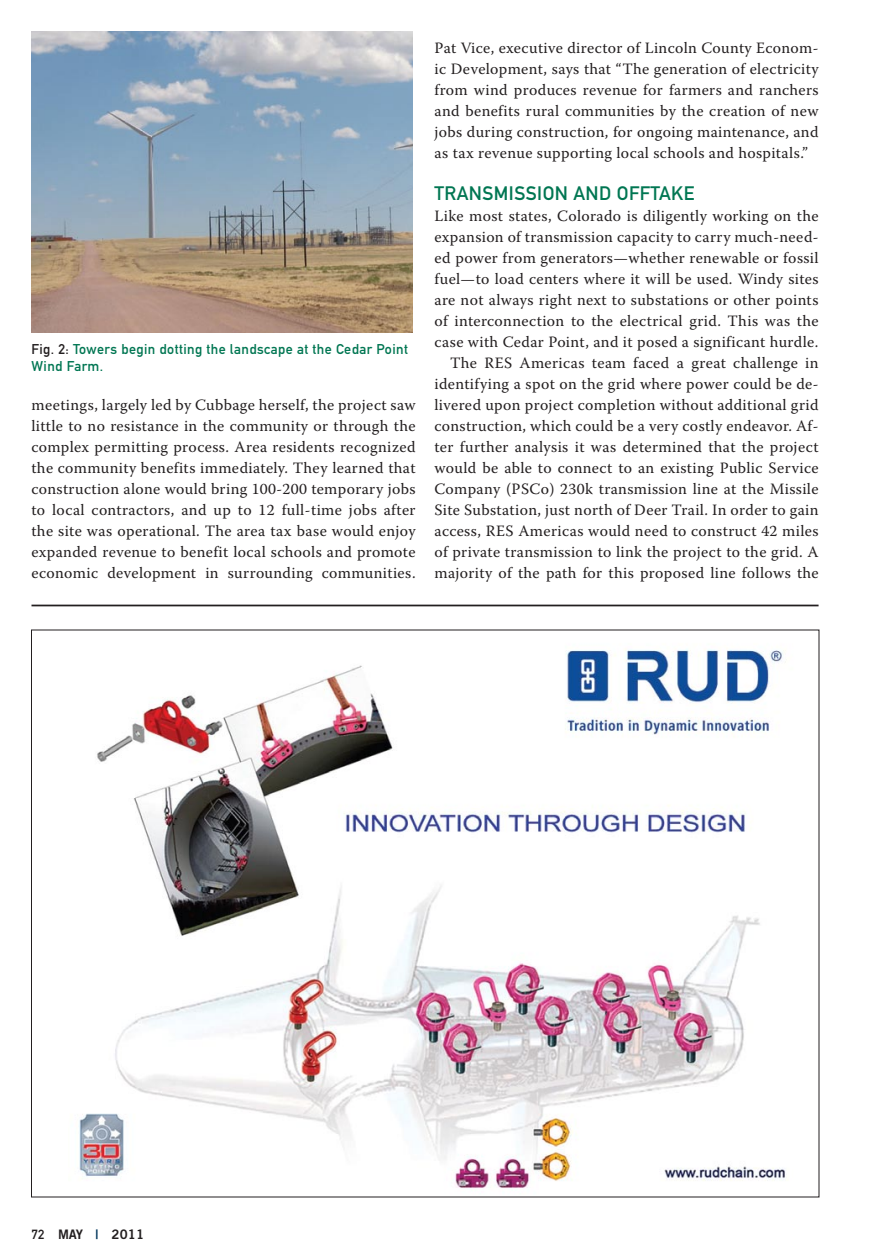
<style>
.page{position:relative;width:882px;height:1260px;background:#fff}
.page>*{position:absolute;margin:0;border:0;box-sizing:border-box;transform-origin:0 0}
.t1{font:19.25px "DIN Mittelschrift Alternate";letter-spacing:.02em;color:#007652}
.t2{font:15.75px/21px "Warnock Pro";letter-spacing:.02em;color:#231f20;text-align:justify}
.t3{font:14px/17.5px "DIN Mittelschrift Alternate";letter-spacing:.03em;color:#007652}
.t4{font:13.12px "Trade Gothic Bold Two";letter-spacing:.02em;color:#231f20}
.s1{color:#231f20}
.s2{font-family:"DIN Mittelschrift Alternate"}
.s3{color:#00355b}
</style>
<div class="page">
<img style="left:32px;top:32px;width:381px;height:300px">
<img style="left:79px;top:649px;width:707px;height:539px">
<hr style="left:32px;top:605px;width:787px;height:1px;background:#231f20">
<p class="t3" style="left:32px;top:340px;width:378px"><span class="s1">Fig. 2:</span> Towers begin dotting the landscape at the Cedar Point<br>Wind Farm.</p>
<p class="t2" style="left:32px;top:394px;width:386px">meetings, largely led by Cubbage herself, the project saw little to no resistance in the community or through the complex permitting process. Area residents recognized the community benefits immediately. They learned that construction alone would bring 100-200 temporary jobs to local contractors, and up to 12 full-time jobs after the site was operational. The area tax base would enjoy expanded revenue to benefit local schools and promote economic development in surrounding communities.</p>
<p class="t2" style="left:434px;top:37px;width:386px">Pat Vice, executive director of Lincoln County Econom&shy;ic Development, says that “The generation of electricity from wind produces revenue for farmers and ranchers and benefits rural communities by the creation of new jobs during construction, for ongoing maintenance, and as tax revenue supporting local schools and hospitals.”</p>
<p class="t1" style="left:434px;top:181px;width:194px">Transmission and Offt</p>
<p class="t1" style="left:659px;top:181px;width:37px">ake</p>
<p class="t2" style="left:434px;top:205px;width:386px;text-align:right">Like most states, Colorado is diligently working on the expansion of transmission capacity to carry much-need&shy;ed power from generators—whether renewable or fossil fuel—to load centers where it will be used. Windy sites are not always right next to substations or other points of interconnection to the electrical grid. This was the case with Cedar Point, and it posed a significant hurdle.<br>The RES Americas team faced a great challenge in identifying a spot on the grid where power could be de&shy;livered upon project completion without additional grid construction, which could be a very costly endeavor. Af&shy;ter further analysis it was determined that the project would be able to connect to an existing Public Service Company (PSCo) 230k transmission line at the Missile Site Substation, just north of Deer Trail. In order to gain access, RES Americas would need to construct 42 miles of private transmission to link the project to the grid. A majority of the path for this proposed line follows the</p>
<p class="t4" style="left:32px;top:1226px;width:114px"><span class="s2">72</span> MAY <span class="s3">|</span> 2011</p>
</div>
